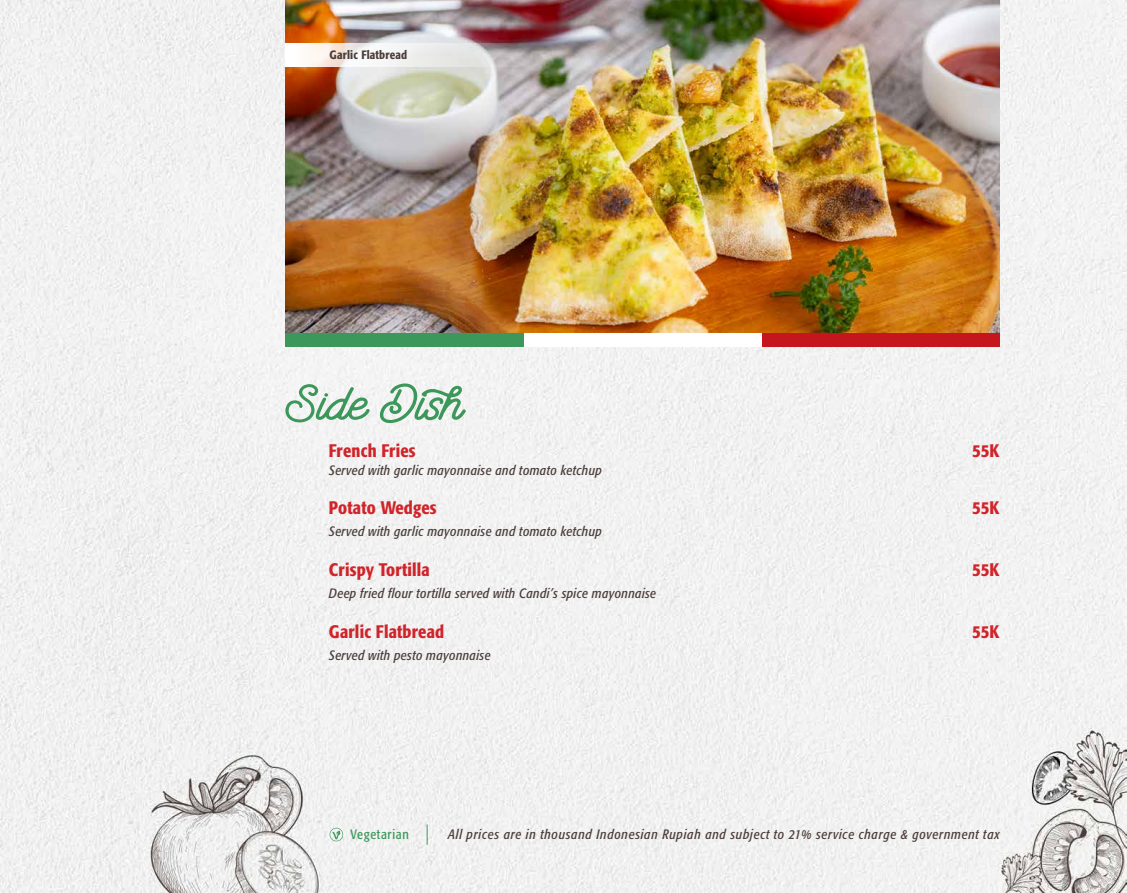
<style>
.page{position:relative;width:1127px;height:893px;background:#fff}
.page>*{position:absolute;margin:0;border:0;box-sizing:border-box;transform-origin:0 0}
.No_Spacing{font:60px "Santana Script";color:#3c975a;scale:1.1 1}
.No_Spacing-2{font:500 condensed 18px "Formata";letter-spacing:.01em;color:#d1232a}
.No_Spacing-3{font:italic condensed 13.5px "Formata";letter-spacing:.025em;color:#4b3e3b}
.No_Spacing-4{font:italic condensed 13.5px "Formata";letter-spacing:.05em;color:#4b3e3b}
.t1{font:condensed 13.5px "Formata";letter-spacing:.05em;color:#3c975a}
.No_Spacing-5{font:500 condensed 12px "Formata";letter-spacing:.015em;color:#4b3e3b}
</style>
<div class="page">
<img style="left:0;top:0;width:1127px;height:893px">
<svg style="left:330px;top:828px;width:13px;height:13px"></svg>
<svg style="left:427px;top:824px;width:1px;height:21px"></svg>
<div style="left:762px;top:333px;width:238px;height:13px;background:#c5161d"></div>
<div style="left:523px;top:333px;width:239px;height:13px;background:#fff"></div>
<div style="left:285px;top:333px;width:238px;height:13px;background:#3c975a"></div>
<img style="left:285px;top:0;width:715px;height:333px">
<svg style="left:285px;top:43px;width:249px;height:24px"></svg>
<p class="No_Spacing-5" style="left:330px;top:47px;width:79px">Garlic Flatbread</p>
<p class="No_Spacing" style="left:285px;top:367px;width:161px">Side Dish</p>
<p class="No_Spacing-2" style="left:329px;top:439px;width:88px">French Fries</p>
<p class="No_Spacing-2" style="left:972px;top:439px;width:29px">55K</p>
<p class="No_Spacing-3" style="left:329px;top:462px;width:275px">Served with garlic mayonnaise and tomato ketchup</p>
<p class="No_Spacing-2" style="left:329px;top:497px;width:109px">Potato Wedges</p>
<p class="No_Spacing-2" style="left:972px;top:497px;width:29px">55K</p>
<p class="No_Spacing-3" style="left:329px;top:524px;width:275px">Served with garlic mayonnaise and tomato ketchup</p>
<p class="No_Spacing-2" style="left:329px;top:559px;width:102px">Crispy Tortilla</p>
<p class="No_Spacing-2" style="left:972px;top:559px;width:29px">55K</p>
<p class="No_Spacing-3" style="left:329px;top:586px;width:329px">Deep fried flour tortilla served with Candi’s spice mayonnaise</p>
<p class="No_Spacing-2" style="left:329px;top:621px;width:117px">Garlic Flatbread</p>
<p class="No_Spacing-2" style="left:972px;top:621px;width:29px">55K</p>
<p class="No_Spacing-3" style="left:329px;top:647px;width:163px">Served with pesto mayonnaise</p>
<p class="t1" style="left:351px;top:826px;width:60px">Vegetarian</p>
<p class="No_Spacing-4" style="left:448px;top:826px;width:553px">All prices are in thousand Indonesian Rupiah and subject to 21% service charge &amp; government tax</p>
</div>
